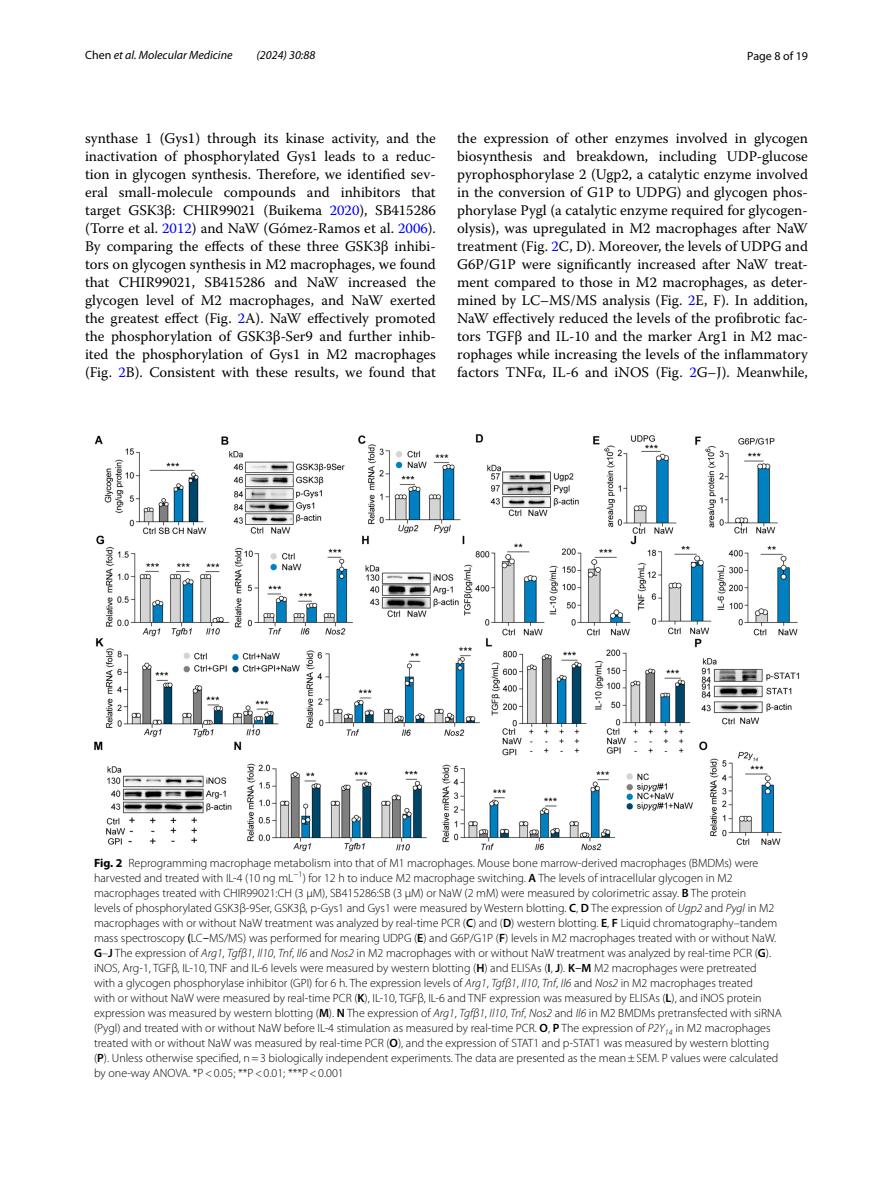
<style>
.page{position:relative;width:893px;height:1187px;background:#fff}
.page>*{position:absolute;margin:0;border:0;box-sizing:border-box;transform-origin:0 0}
.t1{font:14.7px/18px "Warnock Pro";color:#000;text-align:justify}
.t2{font:300 12px/15px "Myriad Pro";color:#000}
.t3{font:italic 12px "Myriad Pro";color:#000}
.t4{font:12px "Myriad Pro";color:#000}
.s1{font-style:normal}
.s2{color:#00f}
.s3{font-weight:700}
.s4{font-weight:600}
.s5{font-style:italic}
.s6{font-family:"Segoe UI";font-weight:400}
</style>
<div class="page">
<img style="left:94px;top:434px;width:705px;height:417px">
<p class="t3" style="left:85px;top:48px;width:149px"><span class="s1">Chen</span> et al. Molecular Medicine</p>
<p class="t3" style="left:257px;top:48px;width:60px">(2024) 30:88</p>
<p class="t4" style="left:747px;top:48px;width:62px">Page 8 of 19</p>
<p class="t1" style="left:85px;top:128px;width:352px">synthase 1 (Gys1) through its kinase activity, and the inactivation of phosphorylated Gys1 leads to a reduc&shy;tion in glycogen synthesis. Therefore, we identified sev&shy;eral small-molecule compounds and inhibitors that target GSK3β: CHIR99021 (Buikema <span class="s2">2020</span>), SB415286 (Torre et al. <span class="s2">2012</span>) and NaW (Gómez-Ramos et al. <span class="s2">2006</span>).<br>By comparing the effects of these three GSK3β inhibi&shy;tors on glycogen synthesis in M2 macrophages, we found that CHIR99021, SB415286 and NaW increased the glycogen level of M2 macrophages, and NaW exerted the greatest effect (Fig. <span class="s2">2</span>A). NaW effectively promoted the phosphorylation of GSK3β-Ser9 and further inhib&shy;ited the phosphorylation of Gys1 in M2 macrophages (Fig. <span class="s2">2</span>B). Consistent with these results, we found that</p>
<p class="t1" style="left:457px;top:128px;width:352px">the expression of other enzymes involved in glycogen biosynthesis and breakdown, including UDP-glucose pyrophosphorylase 2 (Ugp2, a catalytic enzyme involved in the conversion of G1P to UDPG) and glycogen phos&shy;phorylase Pygl (a catalytic enzyme required for glycogen&shy;olysis), was upregulated in M2 macrophages after NaW treatment (Fig. <span class="s2">2</span>C, D). Moreover, the levels of UDPG and G6P/G1P were significantly increased after NaW treat&shy;ment compared to those in M2 macrophages, as deter&shy;mined by LC–MS/MS analysis (Fig. <span class="s2">2</span>E, F). In addition, NaW effectively reduced the levels of the profibrotic fac&shy;tors TGFβ and IL-10 and the marker Arg1 in M2 mac&shy;rophages while increasing the levels of the inflammatory factors TNFα, IL-6 and iNOS (Fig. <span class="s2">2</span>G–J). Meanwhile,</p>
<p class="t2" style="left:94px;top:855px;width:689px"><span class="s3">Fig. 2</span> Reprogramming macrophage metabolism into that of M1 macrophages. Mouse bone marrow-derived macrophages (BMDMs) were harvested and treated with IL-4 (10 ng -mL<sup>−1</sup>) for 12 h to induce M2 macrophage switching. <span class="s4">A</span> The levels of intracellular glycogen in M2 macrophages treated with CHIR99021:CH (3 μM), SB415286:SB (3 μM) or NaW (2 mM) were measured by colorimetric assay. <span class="s4">B</span> The protein<br>levels of phosphorylated GSK3β-9Ser, GSK3β, p-Gys1 and Gys1 were measured by Western blotting. <span class="s4">C</span>, <span class="s4">D</span> The expression of <span class="s5">Ugp2</span> and <span class="s5">Pygl</span> in M2 macrophages with or without NaW treatment was analyzed by real-time PCR (<span class="s4">C</span>) and (<span class="s4">D</span>) western blotting. <span class="s4">E</span>, <span class="s4">F</span> Liquid chromatography–tandem mass spectroscopy <span class="s4">(</span>LC<span class="s6">‒</span>MS/MS) was performed for mearing UDPG (<span class="s4">E</span>) and G6P/G1P (<span class="s4">F</span>) levels in M2 macrophages treated with or without NaW.<br><span class="s4">G</span>–<span class="s4">J</span> The expression of <span class="s5">Arg1</span>, <span class="s5">Tgfβ1</span>, <span class="s5">Il10</span>, <span class="s5">Tnf</span>, <span class="s5">Il6</span> and <span class="s5">Nos2</span> in M2 macrophages with or without NaW treatment was analyzed by real-time PCR (<span class="s4">G</span>). iNOS, Arg-1, TGFβ, IL-10, TNF and IL-6 levels were measured by western blotting (<span class="s4">H</span>) and ELISAs (<span class="s4">I</span>, <span class="s4">J</span>). <span class="s4">K</span><span class="s6">‒</span><span class="s4">M</span> M2 macrophages were pretreated<br>with a glycogen phosphorylase inhibitor (GPI) for 6 h. The expression levels of <span class="s5">Arg1</span>, <span class="s5">Tgfβ1</span>, <span class="s5">Il10</span>, <span class="s5">Tnf</span>, <span class="s5">Il6</span> and <span class="s5">Nos2</span> in M2 macrophages treated<br>with or without NaW were measured by real-time PCR (<span class="s4">K</span>), IL-10, TGFβ, IL-6 and TNF expression was measured by ELISAs (<span class="s4">L</span>), and iNOS protein expression was measured by western blotting (<span class="s4">M</span>). <span class="s4">N</span> The expression of <span class="s5">Arg1</span>, <span class="s5">Tgfβ1</span>, <span class="s5">Il10</span>, <span class="s5">Tnf</span>, <span class="s5">Nos2</span> and <span class="s5">Il6</span> in M2 BMDMs pretransfected with siRNA (Pygl) and treated with or without NaW before IL-4 stimulation as measured by real-time PCR. <span class="s4">O</span>, <span class="s4">P</span> The expression of <span class="s5">P2Y</span><sub>14</sub> in M2 macrophages treated with or without NaW was measured by real-time PCR (<span class="s4">O</span>), and the expression of STAT1 and p-STAT1 was measured by western blotting (<span class="s4">P</span>). Unless otherwise specified, n=3 biologically independent experiments. The data are presented as the mean±SEM. P values were calculated by one-way ANOVA. *P&lt;0.05; **P&lt;0.01; ***P&lt;0.001</p>
</div>
